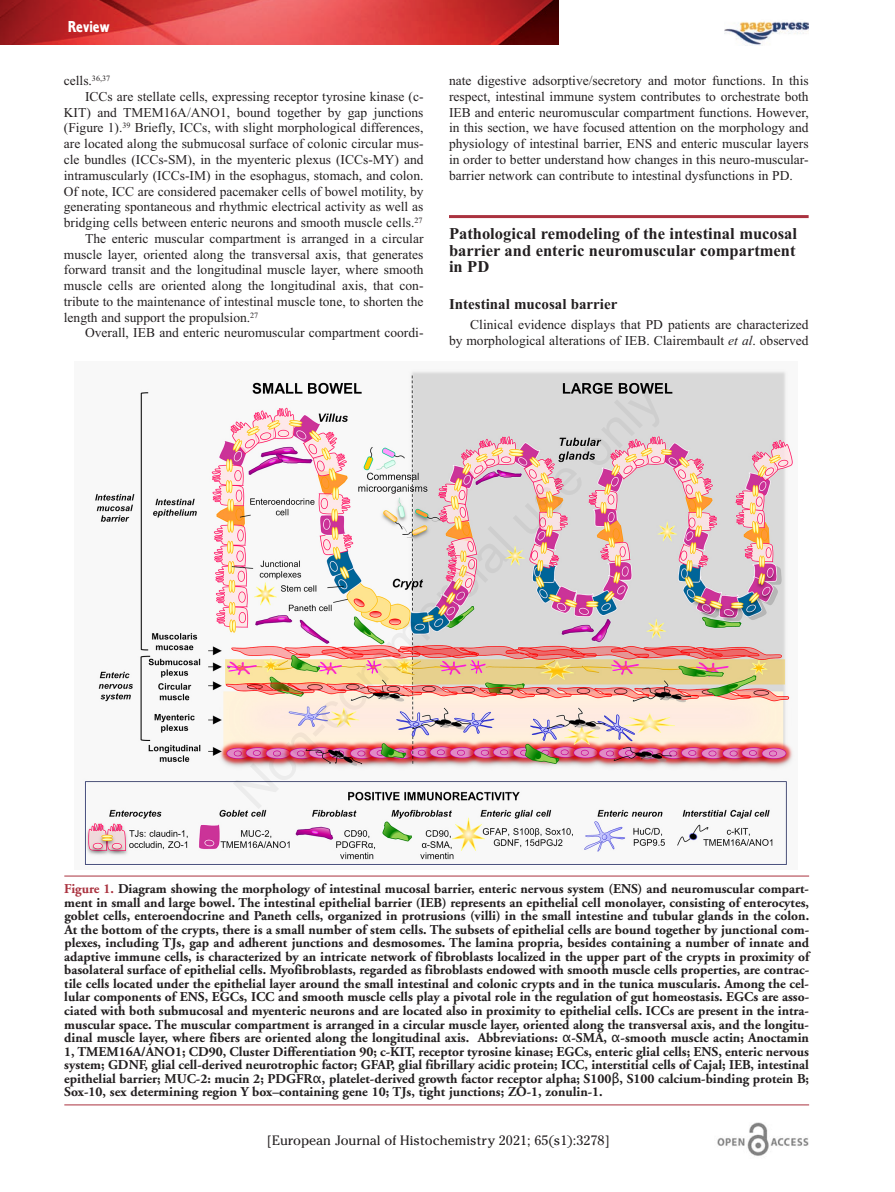
<style>
.page{position:relative;width:895px;height:1192px;background:#fff}
.page>*{position:absolute;margin:0;border:0;box-sizing:border-box;transform-origin:0 0}
.t1{font:700 16.5px/16.5px "Times New Roman";color:#231f20;text-align:justify}
.t2{font:16.5px "Corinthian Bold Condensed Plain";color:#fff}
.t3{font:700 15px "Times New Roman";color:#231f20}
.t4{font:700 13.5px/13.5px "Adobe Garamond";color:#231f20;text-align:justify}
.t5{font:13.5px/15.8px "Times New Roman";color:#231f20;text-align:justify}
.t6{font:13.5px "Cheltenham";color:#231f20}
.s1{font-style:italic}
.s2{color:#aa323f}
.s3{font-family:"Lucida Grande";font-weight:400}
</style>
<div class="page">
<svg style="left:0;top:0;width:558px;height:44px;background:#cb3b3c"></svg>
<img style="left:717px;top:1123px;width:91px;height:33px">
<hr style="left:449px;top:215px;width:359px;height:3px;background:#aa323f">
<img style="left:724px;top:21px;width:84px;height:25px">
<hr style="left:64px;top:875px;width:744px;height:1px;background:#aa323f">
<hr style="left:64px;top:1104px;width:744px;height:1px;background:#aa323f">
<img style="left:84px;top:371px;width:710px;height:494px">
<p class="t2" style="left:68px;top:21px;width:43px">Review</p>
<p class="t5" style="left:64px;top:73px;width:48px">cells.<sup>36,37</sup></p>
<p class="t5" style="left:85px;top:88px;width:340px">ICCs are stellate cells, expressing receptor tyrosine kinase (c-</p>
<p class="t5" style="left:64px;top:104px;width:361px">KIT) and TMEM16A/ANO1, bound together by gap junctions</p>
<p class="t5" style="left:64px;top:120px;width:361px">(Figure 1).<sup>39</sup> Briefly, ICCs, with slight morphological differences,</p>
<p class="t5" style="left:64px;top:136px;width:361px">are located along the submucosal surface of colonic circular mus-</p>
<p class="t5" style="left:64px;top:151px;width:361px">cle bundles (ICCs-SM), in the myenteric plexus (ICCs-MY) and</p>
<p class="t5" style="left:64px;top:167px;width:361px">intramuscularly (ICCs-IM) in the esophagus, stomach, and colon.</p>
<p class="t5" style="left:64px;top:183px;width:361px">Of note, ICC are considered pacemaker cells of bowel motility, by</p>
<p class="t5" style="left:64px;top:199px;width:361px">generating spontaneous and rhythmic electrical activity as well as</p>
<p class="t5" style="left:64px;top:214px;width:360px">bridging cells between enteric neurons and smooth muscle cells.<sup>27</sup></p>
<p class="t5" style="left:85px;top:230px;width:340px">The enteric muscular compartment is arranged in a circular</p>
<p class="t5" style="left:64px;top:246px;width:361px">muscle layer, oriented along the transversal axis, that generates</p>
<p class="t5" style="left:64px;top:262px;width:361px">forward transit and the longitudinal muscle layer, where smooth</p>
<p class="t5" style="left:64px;top:277px;width:361px">muscle cells are oriented along the longitudinal axis, that con-</p>
<p class="t5" style="left:64px;top:293px;width:361px">tribute to the maintenance of intestinal muscle tone, to shorten the</p>
<p class="t5" style="left:64px;top:309px;width:196px">length and support the propulsion.<sup>27</sup></p>
<p class="t5" style="left:85px;top:325px;width:340px">Overall, IEB and enteric neuromuscular compartment coordi-</p>
<p class="t5" style="left:449px;top:73px;width:361px">nate digestive adsorptive/secretory and motor functions. In this respect, intestinal immune system contributes to orchestrate both IEB and enteric neuromuscular compartment functions. However, in this section, we have focused attention on the morphology and physiology of intestinal barrier, ENS and enteric muscular layers in order to better understand how changes in this neuro-muscular&shy;barrier network can contribute to intestinal dysfunctions in PD.</p>
<p class="t1" style="left:449px;top:225px;width:349px">Pathological remodeling of the intestinal mucosal barrier and enteric neuromuscular compartment in PD</p>
<p class="t3" style="left:449px;top:295px;width:170px">Intestinal mucosal barrier</p>
<p class="t5" style="left:449px;top:316px;width:361px;text-align:right">Clinical evidence displays that PD patients are characterized<br>by morphological alterations of IEB. Clairembault <span class="s1">et al</span>. observed</p>
<p class="t4" style="left:64px;top:883px;width:746px"><span class="s2">Figure 1.</span> Diagram showing the morphology of intestinal mucosal barrier, enteric nervous system (ENS) and neuromuscular compart&shy;ment in small and large bowel. The intestinal epithelial barrier (IEB) represents an epithelial cell monolayer, consisting of enterocytes, goblet cells, enteroendocrine and Paneth cells, organized in protrusions (villi) in the small intestine and tubular glands in the colon.<br>At the bottom of the crypts, there is a small number of stem cells. The subsets of epithelial cells are bound together by junctional com&shy;plexes, including TJs, gap and adherent junctions and desmosomes. The lamina propria, besides containing a number of innate and adaptive immune cells, is characterized by an intricate network of fibroblasts localized in the upper part of the crypts in proximity of basolateral surface of epithelial cells. Myofibroblasts, regarded as fibroblasts endowed with smooth muscle cells properties, are contrac&shy;tile cells located under the epithelial layer around the small intestinal and colonic crypts and in the tunica muscularis. Among the cel&shy;lular components of ENS, EGCs, ICC and smooth muscle cells play a pivotal role in the regulation of gut homeostasis. EGCs are asso&shy;ciated with both submucosal and myenteric neurons and are located also in proximity to epithelial cells. ICCs are present in the intra&shy;muscular space. The muscular compartment is arranged in a circular muscle layer, oriented along the transversal axis, and the longitu&shy;dinal muscle layer, where fibers are oriented along the longitudinal axis. Abbreviations: <span class="s3">α</span>-SMA, <span class="s3">α</span>-smooth muscle actin; Anoctamin 1, TMEM16A/ANO1; CD90, Cluster Differentiation 90; c-KIT, receptor tyrosine kinase; EGCs, enteric glial cells; ENS, enteric nervous system; GDNF, glial cell-derived neurotrophic factor; GFAP, glial fibrillary acidic protein; ICC, interstitial cells of Cajal; IEB, intestinal epithelial barrier; MUC-2: mucin 2; PDGFR<span class="s3">α</span>, platelet-derived growth factor receptor alpha; S100<span class="s3">β</span>, S100 calcium-binding protein B; Sox-10, sex determining region Y box–containing gene 10; TJs, tight junctions; ZO-1, zonulin-1.</p>
<p class="t6" style="left:267px;top:1132px;width:344px">[European Journal of Histochemistry 2021; 65(s1):3278]</p>
</div>
